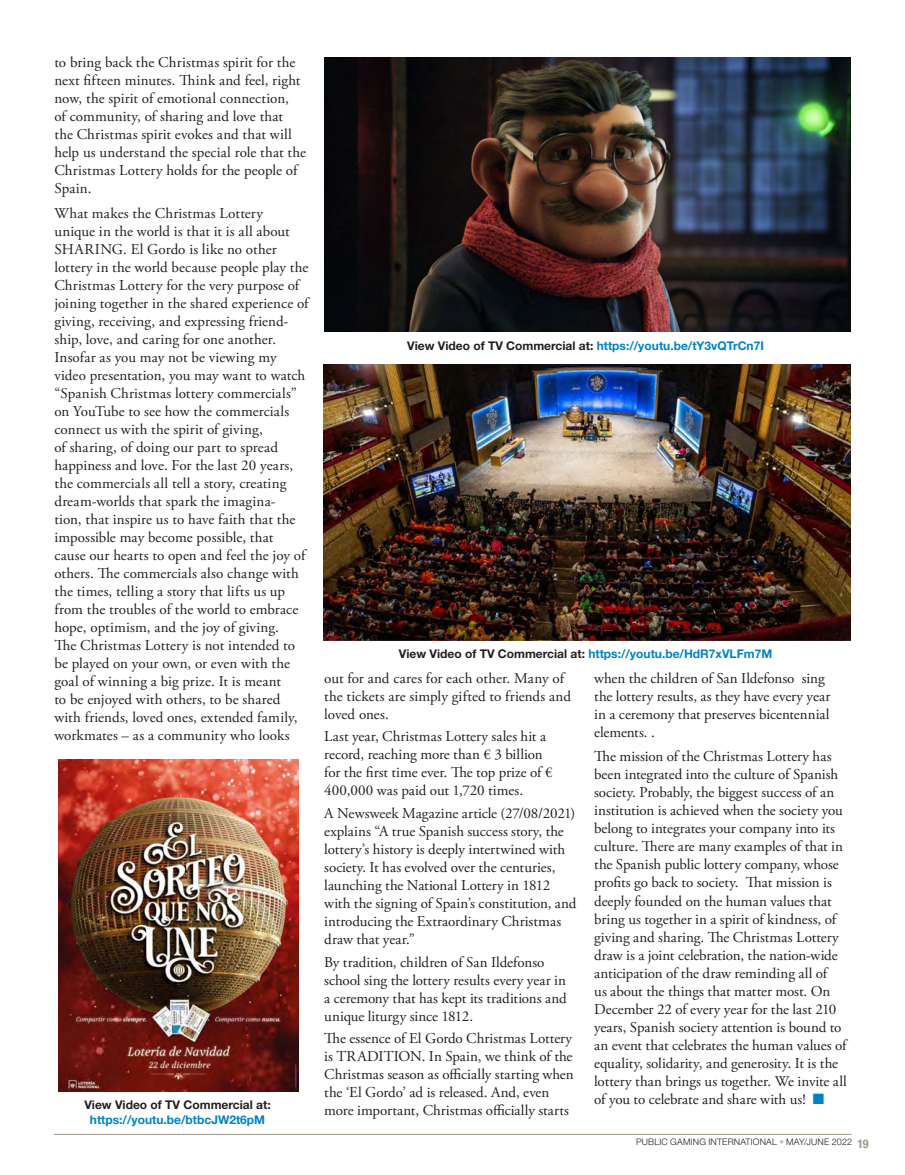
<style>
.page{position:relative;width:905px;height:1175px;background:#fff}
.page>*{position:absolute;margin:0;border:0;box-sizing:border-box;transform-origin:0 0}
.t1{font:15px/18px "Adobe Garamond Pro";color:#231f20}
.t2{font:700 12px/14.4px "Helvetica Neue LT Std";color:#0082c6;text-align:center}
.t3{font:700 condensed 12px "Helvetica Neue LT Std";color:#a19689}
.t4{font:300 9px "Helvetica Neue LT Std";letter-spacing:.02em;color:#231f20}
.s1{color:#231f20}
.s2{color:#0082c6}
.s3{color:#beb6ad}
</style>
<div class="page">
<hr style="left:54px;top:1134px;width:797px;height:1px;background:#a19689">
<img style="left:324px;top:57px;width:526px;height:275px">
<img style="left:58px;top:759px;width:241px;height:332px">
<img style="left:323px;top:364px;width:527px;height:276px">
<p class="t1" style="left:54px;top:54px;width:253px">to bring back the Christmas spirit for the next fifteen minutes. Think and feel, right now, the spirit of emotional connection,<br>of community, of sharing and love that<br>the Christmas spirit evokes and that will help us understand the special role that the Christmas Lottery holds for the people of Spain.</p>
<p class="t1" style="left:54px;top:205px;width:256px">What makes the Christmas Lottery<br>unique in the world is that it is all about SHARING. El Gordo is like no other lottery in the world because people play the Christmas Lottery for the very purpose of joining together in the shared experience of giving, receiving, and expressing friend&shy;ship, love, and caring for one another.<br>Insofar as you may not be viewing my video presentation, you may want to watch “Spanish Christmas lottery commercials” on YouTube to see how the commercials connect us with the spirit of giving,<br>of sharing, of doing our part to spread happiness and love. For the last 20 years, the commercials all tell a story, creating dream-worlds that spark the imagina-<br>tion, that inspire us to have faith that the impossible may become possible, that<br>cause our hearts to open and feel the joy of others. The commercials also change with the times, telling a story that lifts us up from the troubles of the world to embrace hope, optimism, and the joy of giving.<br>The Christmas Lottery is not intended to be played on your own, or even with the goal of winning a big prize. It is meant<br>to be enjoyed with others, to be shared with friends, loved ones, extended family, workmates – as a community who looks</p>
<p class="t2" style="left:84px;top:1097px;width:188px"><span class="s1">View Video of TV Commercial at: </span>https://youtu.be/btbcJW2t6pM</p>
<p class="t2" style="left:407px;top:338px;width:358px"><span class="s1">View Video of TV Commercial at:</span> https://youtu.be/tY3vQTrCn7I</p>
<p class="t2" style="left:399px;top:646px;width:375px"><span class="s1">View Video of TV Commercial at:</span> https://youtu.be/HdR7xVLFm7M</p>
<p class="t1" style="left:324px;top:669px;width:248px">out for and cares for each other. Many of the tickets are simply gifted to friends and loved ones.</p>
<p class="t1" style="left:324px;top:728px;width:230px">Last year, Christmas Lottery sales hit a record, reaching more than € 3 billion for the first time ever. The top prize of € 400,000 was paid out 1,720 times.</p>
<p class="t1" style="left:324px;top:804px;width:254px">A Newsweek Magazine article (27/08/2021) explains “A true Spanish success story, the lottery’s history is deeply intertwined with society. It has evolved over the centuries, launching the National Lottery in 1812 with the signing of Spain’s constitution, and introducing the Extraordinary Christmas draw that year.”</p>
<p class="t1" style="left:324px;top:953px;width:244px">By tradition, children of San Ildefonso school sing the lottery results every year in a ceremony that has kept its traditions and unique liturgy since 1812.</p>
<p class="t1" style="left:324px;top:1030px;width:251px">The essence of El Gordo Christmas Lottery is TRADITION. In Spain, we think of the Christmas season as officially starting when the ‘El Gordo’ ad is released. And, even more important, Christmas officially starts</p>
<p class="t1" style="left:594px;top:669px;width:238px">when the children of San Ildefonso sing the lottery results, as they have every year in a ceremony that preserves bicentennial elements. .</p>
<p class="t1" style="left:594px;top:748px;width:254px">The mission of the Christmas Lottery has been integrated into the culture of Spanish society. Probably, the biggest success of an institution is achieved when the society you belong to integrates your company into its culture. There are many examples of that in the Spanish public lottery company, whose profits go back to society. That mission is deeply founded on the human values that bring us together in a spirit of kindness, of giving and sharing. The Christmas Lottery draw is a joint celebration, the nation-wide anticipation of the draw reminding all of<br>us about the things that matter most. On December 22 of every year for the last 210 years, Spanish society attention is bound to an event that celebrates the human values of equality, solidarity, and generosity. It is the lottery than brings us together. We invite all of you to celebrate and share with us! <span class="s2">■</span></p>
<p class="t4" style="left:636px;top:1135px;width:217px">PUBLIC GAMING INTERNATIONAL <span class="s3">•</span> MAY/JUNE 2022</p>
<p class="t3" style="left:857px;top:1136px;width:13px">19</p>
</div>
